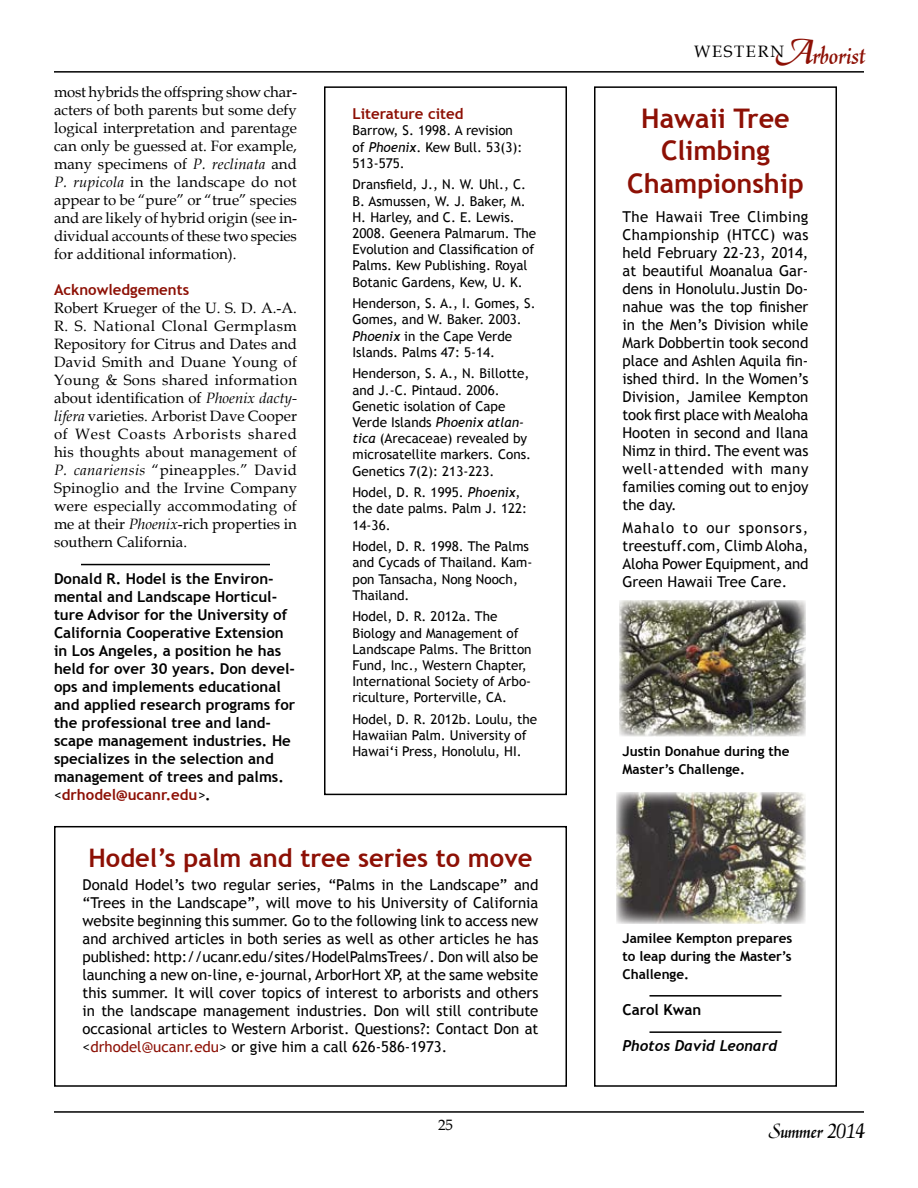
<style>
.page{position:relative;width:918px;height:1188px;background:#fff}
.page>*{position:absolute;margin:0;border:0;box-sizing:border-box;transform-origin:0 0}
.t1{font:700 27px/32.4px "Trebuchet MS";color:#8d1005;text-align:center}
.t2{font:27px "Daniela";color:#8d1005}
.t3{font:700 25.5px "Trebuchet MS";color:#8d1005}
.t4{font:21px "Daniela";color:#000}
.t5{font:16.5px "Book Antiqua";letter-spacing:.1em;color:#000}
.t6{font:15px/18px "Trebuchet MS";color:#000;text-align:justify}
.t7{font:15px/18px "Book Antiqua";color:#000;text-align:justify}
.t8{font:700 15px/18px "Trebuchet MS";color:#000}
.t9{font:700 15px "Trebuchet MS";color:#8d1005}
.t10{font:italic 700 15px "Trebuchet";color:#000}
.t11{font:13.5px/16.2px "Trebuchet MS";color:#000}
.t12{font:700 13.5px/18px "Trebuchet MS";color:#000}
.s1{font-style:italic}
.s2{font-weight:400;font-style:italic}
.s3{color:#8d1005}
.s4{font-size:36px}
</style>
<div class="page">
<hr style="left:54px;top:71px;width:810px;height:2px;background:#000">
<hr style="left:54px;top:1111px;width:810px;height:2px;background:#000">
<hr style="left:81px;top:564px;width:189px;height:1px;background:#000">
<div style="left:324px;top:86px;width:243px;height:709px;border:2px solid #000"></div>
<div style="left:54px;top:826px;width:513px;height:261px;border:2px solid #000"></div>
<hr style="left:650px;top:995px;width:132px;height:2px;background:#000">
<hr style="left:650px;top:1031px;width:132px;height:2px;background:#000">
<div style="left:594px;top:86px;width:243px;height:1001px;border:2px solid #000"></div>
<img style="left:616px;top:792px;width:190px;height:132px">
<img style="left:620px;top:600px;width:186px;height:136px">
<p class="t7" style="left:54px;top:83px;width:245px">most hybrids the offspring show char&shy;acters of both parents but some defy logical interpretation and parentage can only be guessed at. For example, many specimens of <span class="s1">P. reclinata</span> and <span class="s1">P. rupicola</span> in the landscape do not appear to be “pure” or “true” species and are likely of hybrid origin (see in&shy;dividual accounts of these two species for additional information).</p>
<p class="t9" style="left:54px;top:281px;width:137px">Acknowledgements</p>
<p class="t7" style="left:54px;top:299px;width:245px">Robert Krueger of the U. S. D. A.-A.<br>R. S. National Clonal Germplasm Repository for Citrus and Dates and David Smith and Duane Young of Young &amp; Sons shared information about identification of <span class="s1">Phoenix dacty&shy;lifera</span> varieties. Arborist Dave Cooper of West Coasts Arborists shared his thoughts about management of <span class="s1">P. canariensis</span> “pineapples.” David Spinoglio and the Irvine Company were especially accommodating of me at their <span class="s1">Phoenix</span>-rich properties in southern California.</p>
<p class="t8" style="left:54px;top:569px;width:243px">Donald R. Hodel is the Environ&shy;mental and Landscape Horticul&shy;ture Advisor for the University of<br>California Cooperative Extension in Los Angeles, a position he has held for over 30 years. Don devel&shy;ops and implements educational and applied research programs for the professional tree and land&shy;scape management industries. He specializes in the selection and management of trees and palms. <span class="s2">&lt;</span><span class="s3">drhodel@ucanr.edu</span><span class="s2">&gt;</span>.</p>
<p class="t9" style="left:352px;top:105px;width:113px">Literature cited</p>
<p class="t11" style="left:352px;top:123px;width:171px">Barrow, S. 1998. A revision of <span class="s1">Phoenix</span>. Kew Bull. 53(3):<br>513-575.</p>
<p class="t11" style="left:352px;top:177px;width:185px">Dransfield, J., N. W. Uhl., C.<br>B. Asmussen, W. J. Baker, M.<br>H. Harley, and C. E. Lewis.<br>2008. Geenera Palmarum. The<br>Evolution and Classification of<br>Palms. Kew Publishing. Royal<br>Botanic Gardens, Kew, U. K.</p>
<p class="t11" style="left:352px;top:296px;width:185px">Henderson, S. A., I. Gomes, S.<br>Gomes, and W. Baker. 2003.<br><span class="s1">Phoenix</span> in the Cape Verde<br>Islands. Palms 47: 5-14.</p>
<p class="t11" style="left:352px;top:366px;width:180px">Henderson, S. A., N. Billotte, and J.-C. Pintaud. 2006.<br>Genetic isolation of Cape<br>Verde Islands <span class="s1">Phoenix atlan&shy;tica</span> (Arecaceae) revealed by microsatellite markers. Cons.<br>Genetics 7(2): 213-223.</p>
<p class="t11" style="left:352px;top:485px;width:176px">Hodel, D. R. 1995. <span class="s1">Phoenix</span>, the date palms. Palm J. 122:<br>14-36.</p>
<p class="t11" style="left:352px;top:539px;width:181px">Hodel, D. R. 1998. The Palms and Cycads of Thailand. Kam&shy;pon Tansacha, Nong Nooch,<br>Thailand.</p>
<p class="t11" style="left:352px;top:609px;width:181px">Hodel, D. R. 2012a. The<br>Biology and Management of<br>Landscape Palms. The Britton<br>Fund, Inc., Western Chapter,<br>International Society of Arbo&shy;riculture, Porterville, CA.</p>
<p class="t11" style="left:352px;top:711px;width:186px">Hodel, D. R. 2012b. Loulu, the<br>Hawaiian Palm. University of<br>Hawai‘i Press, Honolulu, HI.</p>
<h2 class="t3" style="left:89px;top:842px;width:445px">Hodel’s palm and tree series to move</h2>
<p class="t6" style="left:82px;top:876px;width:457px">Donald Hodel’s two regular series, “Palms in the Landscape” and “Trees in the Landscape”, will move to his University of California website beginning this summer. Go to the following link to access new and archived articles in both series as well as other articles he has published: http://ucanr.edu/sites/HodelPalmsTrees/. Don will also be launching a new on-line, e-journal, ArborHort XP, at the same website this summer. It will cover topics of interest to arborists and others in the landscape management industries. Don will still contribute occasional articles to Western Arborist. Questions?: Contact Don at &lt;<span class="s3">drhodel@ucanr.edu</span>&gt; or give him a call 626-586-1973.</p>
<p class="t7" style="left:438px;top:1115px;width:16px">25</p>
<h1 class="t2" style="left:775px;top:39px;width:91px"><span class="s4">A</span>rborist</h1>
<p class="t5" style="left:694px;top:40px;width:92px">WESTERN</p>
<h1 class="t1" style="left:627px;top:102px;width:178px">Hawaii Tree<br>Climbing<br>Championship</h1>
<p class="t6" style="left:622px;top:208px;width:187px">The Hawaii Tree Climbing Championship (HTCC) was held February 22-23, 2014, at beautiful Moanalua Gar&shy;dens in Honolulu.Justin Do&shy;nahue was the top finisher in the Men’s Division while Mark Dobbertin took second place and Ashlen Aquila fin&shy;ished third. In the Women’s Division, Jamilee Kempton took first place with Mealoha Hooten in second and Ilana Nimz in third. The event was well-attended with many families coming out to enjoy the day.</p>
<p class="t6" style="left:622px;top:519px;width:187px">Mahalo to our sponsors, treestuff.com, Climb Aloha, Aloha Power Equipment, and Green Hawaii Tree Care.</p>
<p class="t12" style="left:622px;top:742px;width:169px">Justin Donahue during the<br>Master’s Challenge.</p>
<p class="t12" style="left:622px;top:929px;width:171px;text-align:justify">Jamilee Kempton prepares to leap during the Master’s Challenge.</p>
<p class="t8" style="left:622px;top:1001px;width:80px">Carol Kwan</p>
<p class="t10" style="left:622px;top:1037px;width:156px">Photos David Leonard</p>
<h3 class="t4" style="left:768px;top:1119px;width:98px">Summer 2014</h3>
</div>
